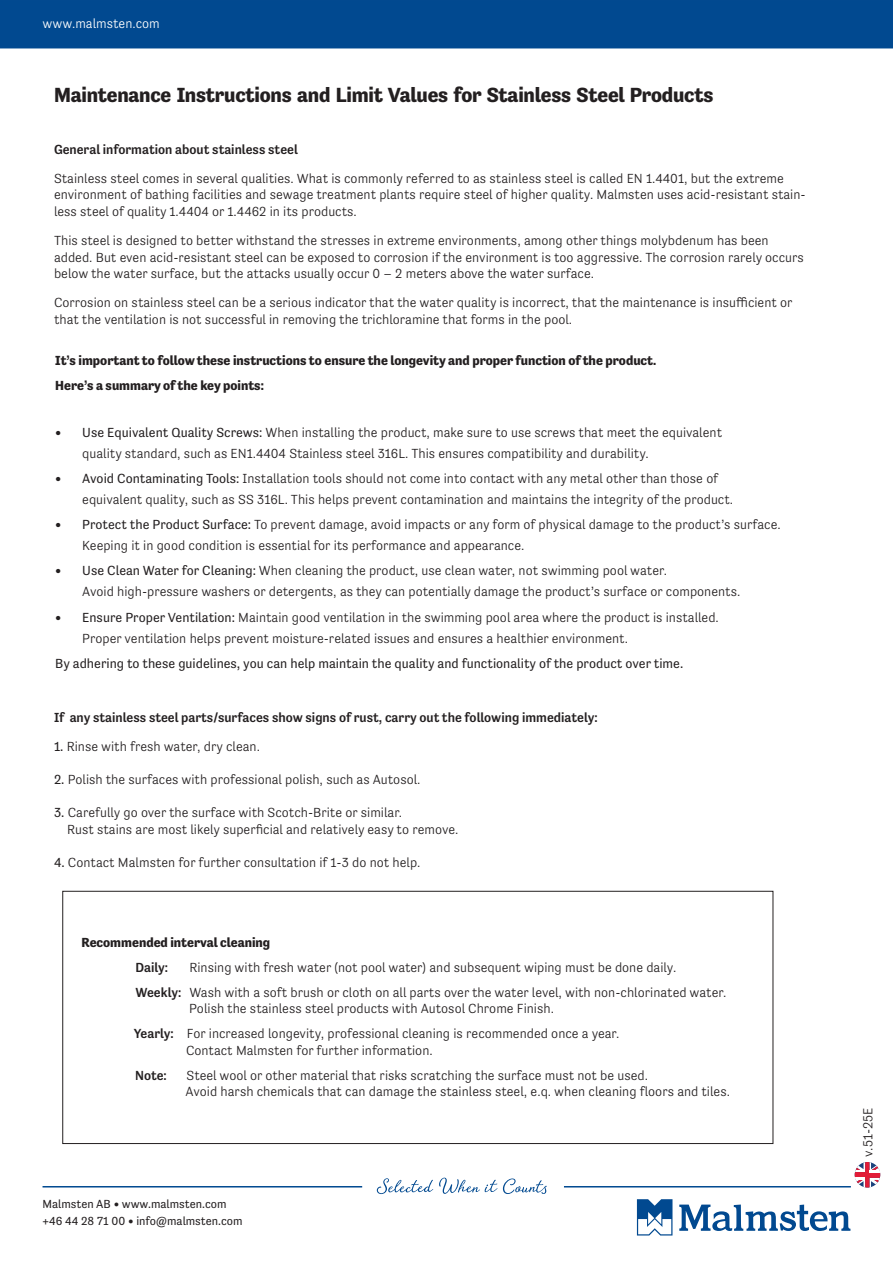
<style>
.page{position:relative;width:893px;height:1263px;background:#fff}
.page>*{position:absolute;margin:0;border:0;box-sizing:border-box;transform-origin:0 0}
._2018_rubrik18_20{font:700 21px "Tenso";letter-spacing:-.01em;color:#231f20}
._2018_Brödtext9_11{font:300 13.5px/16.5px "Tenso";color:#231f20}
._2018_Brödtext9_11-2{font:500 13.5px "Tenso";color:#231f20}
._2018_Rubrik_11_11_rutanertill{font:700 13.5px "Tenso";color:#231f20}
._2018_Rubrik_11_11_rutanertill-2{font:13.5px "Tenso";color:#231f20}
._2018_Brödtext9_11-3{font:700 13.5px "Tenso";color:#231f20}
.t1{font:300 13.5px "Tenso";color:#fff}
.t2{font:12px/16.5px "Tenso";color:#231f20}
.s1{font-weight:400}
.s2{font-weight:500}
</style>
<div class="page">
<div style="left:0;top:0;width:893px;height:48px;background:#014990"></div>
<hr style="left:43px;top:1186px;width:319px;height:1px;background:#014990">
<svg style="left:377px;top:1178px;width:56px;height:16px"></svg>
<svg style="left:439px;top:1178px;width:108px;height:16px"></svg>
<hr style="left:564px;top:1186px;width:287px;height:1px;background:#014990">
<svg style="left:855px;top:1162px;width:25px;height:25px"></svg>
<svg style="left:679px;top:1204px;width:171px;height:27px"></svg>
<svg style="left:637px;top:1199px;width:35px;height:36px"></svg>
<div style="left:62px;top:891px;width:711px;height:253px;border:1px solid #231f20"></div>
<p class="t1" style="left:43px;top:15px;width:119px">www.malmsten.com</p>
<p class="_2018_rubrik18_20" style="left:54px;top:82px;width:661px">Maintenance Instructions and Limit Values for Stainless Steel Products</p>
<p class="_2018_Brödtext9_11-2" style="left:54px;top:141px;width:245px">General information about stainless steel</p>
<p class="_2018_Brödtext9_11" style="left:54px;top:170px;width:753px">Stainless steel comes in several qualities. What is commonly referred to as stainless steel is called EN 1.4401, but the extreme environment of bathing facilities and sewage treatment plants require steel of higher quality. Malmsten uses acid-resistant stain&shy;less steel of quality 1.4404 or 1.4462 in its products.</p>
<p class="_2018_Brödtext9_11" style="left:54px;top:232px;width:751px">This steel is designed to better withstand the stresses in extreme environments, among other things molybdenum has been added. But even acid-resistant steel can be exposed to corrosion if the environment is too aggressive. The corrosion rarely occurs below the water surface, but the attacks usually occur 0 – 2 meters above the water surface.</p>
<p class="_2018_Brödtext9_11" style="left:54px;top:294px;width:740px">Corrosion on stainless steel can be a serious indicator that the water quality is incorrect, that the maintenance is insufficient or that the ventilation is not successful in removing the trichloramine that forms in the pool.</p>
<p class="_2018_Rubrik_11_11_rutanertill" style="left:55px;top:353px;width:603px">It’s important to follow these instructions to ensure the longevity and proper function of the product.</p>
<p class="_2018_Rubrik_11_11_rutanertill" style="left:55px;top:378px;width:210px">Here’s a summary of the key points:</p>
<p class="_2018_Brödtext9_11" style="left:82px;top:421px;width:641px;line-height:21px;text-indent:-27px"><span class="s1">• Use Equivalent Quality Screws:</span> When installing the product, make sure to use screws that meet the equivalent quality standard, such as EN1.4404 Stainless steel 316L. This ensures compatibility and durability.</p>
<p class="_2018_Brödtext9_11" style="left:82px;top:468px;width:652px;line-height:21px;text-indent:-27px"><span class="s1">• Avoid Contaminating Tools:</span> Installation tools should not come into contact with any metal other than those of equivalent quality, such as SS 316L. This helps prevent contamination and maintains the integrity of the product.</p>
<p class="_2018_Brödtext9_11" style="left:82px;top:514px;width:700px;line-height:21px;text-indent:-27px"><span class="s1">• Protect the Product Surface:</span> To prevent damage, avoid impacts or any form of physical damage to the product’s surface.<br>Keeping it in good condition is essential for its performance and appearance.</p>
<p class="_2018_Brödtext9_11" style="left:82px;top:560px;width:659px;line-height:21px;text-indent:-27px"><span class="s1">• Use Clean Water for Cleaning:</span> When cleaning the product, use clean water, not swimming pool water.<br>Avoid high-pressure washers or detergents, as they can potentially damage the product’s surface or components.</p>
<p class="_2018_Brödtext9_11" style="left:82px;top:606px;width:638px;line-height:21px;text-indent:-27px"><span class="s1">• Ensure Proper Ventilation:</span> Maintain good ventilation in the swimming pool area where the product is installed.<br>Proper ventilation helps prevent moisture-related issues and ensures a healthier environment.</p>
<p class="_2018_Rubrik_11_11_rutanertill-2" style="left:55px;top:656px;width:629px">By adhering to these guidelines, you can help maintain the quality and functionality of the product over time.</p>
<p class="_2018_Brödtext9_11-2" style="left:54px;top:710px;width:545px">If any stainless steel parts/surfaces show signs of rust, carry out the following immediately:</p>
<p class="_2018_Brödtext9_11" style="left:54px;top:738px;width:207px"><span class="s1">1.</span> Rinse with fresh water, dry clean.</p>
<p class="_2018_Brödtext9_11" style="left:54px;top:771px;width:368px"><span class="s1">2.</span> Polish the surfaces with professional polish, such as Autosol.</p>
<p class="_2018_Brödtext9_11" style="left:54px;top:804px;width:350px"><span class="s1">3.</span> Carefully go over the surface with Scotch-Brite or similar.</p>
<p class="_2018_Brödtext9_11" style="left:67px;top:821px;width:393px">Rust stains are most likely superficial and relatively easy to remove.</p>
<p class="_2018_Brödtext9_11" style="left:54px;top:854px;width:368px"><span class="s1">4.</span> Contact Malmsten for further consultation if 1-3 do not help.</p>
<p class="_2018_Brödtext9_11-3" style="left:81px;top:934px;width:190px">Recommended interval cleaning</p>
<p class="_2018_Brödtext9_11-2" style="left:135px;top:959px;width:34px">Daily:</p>
<p class="_2018_Brödtext9_11" style="left:189px;top:959px;width:488px">Rinsing with fresh water (not pool water) and subsequent wiping must be done daily.</p>
<p class="_2018_Brödtext9_11" style="left:189px;top:984px;width:539px;text-indent:-54px"><span class="s2">Weekly:</span> Wash with a soft brush or cloth on all parts over the water level, with non-chlorinated water.<br>Polish the stainless steel products with Autosol Chrome Finish.</p>
<p class="_2018_Brödtext9_11" style="left:186px;top:1025px;width:435px;text-indent:-52px"><span class="s2">Yearly:</span> For increased longevity, professional cleaning is recommended once a year.<br>Contact Malmsten for further information.</p>
<p class="_2018_Brödtext9_11-2" style="left:135px;top:1067px;width:33px">Note:</p>
<p class="_2018_Brödtext9_11" style="left:186px;top:1067px;width:546px">Steel wool or other material that risks scratching the surface must not be used.<br>Avoid harsh chemicals that can damage the stainless steel, e.q. when cleaning floors and tiles.</p>
<p class="t2" style="left:43px;top:1196px;width:202px">Malmsten AB • www.malmsten.com +46 44 28 71 00 • info@malmsten.com</p>
<p class="_2018_Brödtext9_11" style="left:860px;top:1157px;width:50px;rotate:-90deg">v.51-25E</p>
</div>
